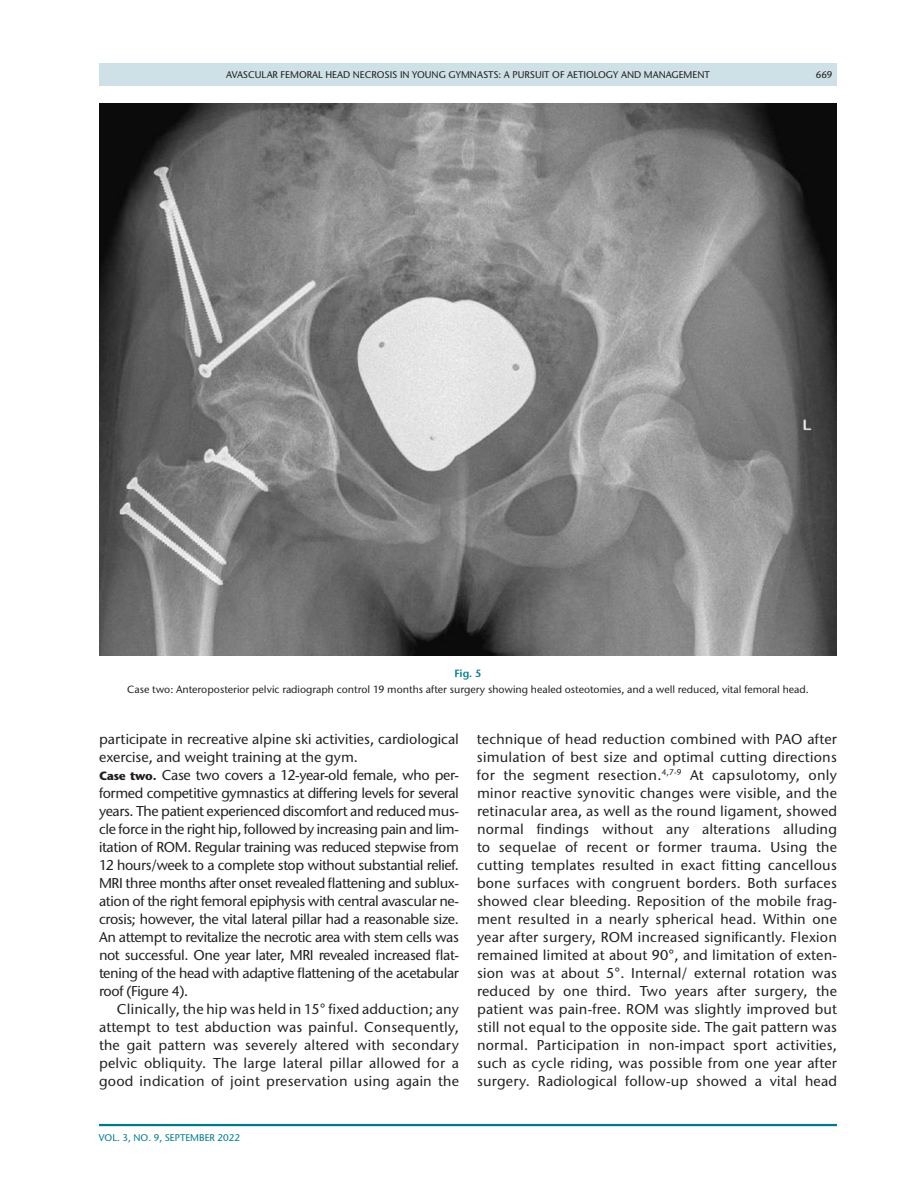
<style>
.page{position:relative;width:918px;height:1188px;background:#fff}
.page>*{position:absolute;margin:0;border:0;box-sizing:border-box;transform-origin:0 0}
.t1{font:500 14.25px/18px "Stone Sans ITC Pro";letter-spacing:-.025em;color:#231f20;text-align:justify}
.t2{font:500 10.5px "Stone Sans ITC Pro";color:#231f20}
.t3{font:600 10.5px "Stone Sans ITC Pro";color:#007c89}
.t4{font:500 9.75px "Stone Sans ITC Pro";color:#231f20}
.t5{font:500 9.75px "Stone Sans ITC Pro";color:#007c89}
.s1{font-weight:700;font-size:12px}
</style>
<div class="page">
<hr style="left:99px;top:1124px;width:738px;height:2px;background:#007c89">
<div style="left:99px;top:63px;width:738px;height:23px;background:#cee1e6"></div>
<img style="left:99px;top:104px;width:738px;height:552px">
<p class="t4" style="left:226px;top:68px;width:485px">AVASCULAR FEMORAL HEAD NECROSIS IN YOUNG GYMNASTS: A PURSUIT OF AETIOLOGY AND MANAGEMENT</p>
<p class="t4" style="left:816px;top:68px;width:18px">669</p>
<p class="t3" style="left:454px;top:666px;width:29px">Fig. 5</p>
<p class="t2" style="left:127px;top:683px;width:683px">Case two: Anteroposterior pelvic radiograph control 19 months after surgery showing healed osteotomies, and a well reduced, vital femoral head.</p>
<p class="t1" style="left:99px;top:730px;width:362px;text-align:left">participate in recreative alpine ski activities, cardiological exercise, and weight training at the gym.<br><span class="s1">Case two.</span> Case two covers a 12-year-old female, who per&shy;formed competitive gymnastics at differing levels for several years. The patient experienced discomfort and reduced mus&shy;cle force in the right hip, followed by increasing pain and lim&shy;itation of ROM. Regular training was reduced stepwise from 12 hours/week to a complete stop without substantial relief.<br>MRI three months after onset revealed flattening and sublux&shy;ation of the right femoral epiphysis with central avascular ne&shy;crosis; however, the vital lateral pillar had a reasonable size.<br>An attempt to revitalize the necrotic area with stem cells was not successful. One year later, MRI revealed increased flat&shy;tening of the head with adaptive flattening of the acetabular roof (Figure 4).</p>
<p class="t1" style="left:99px;top:1000px;width:362px;text-indent:18px">Clinically, the hip was held in 15° fixed adduction; any attempt to test abduction was painful. Consequently, the gait pattern was severely altered with secondary pelvic obliquity. The large lateral pillar allowed for a good indication of joint preservation using again the</p>
<p class="t1" style="left:477px;top:730px;width:362px">technique of head reduction combined with PAO after simulation of best size and optimal cutting directions for the segment resection.<sup>4,7-9</sup> At capsulotomy, only minor reactive synovitic changes were visible, and the retinacular area, as well as the round ligament, showed normal findings without any alterations alluding to sequelae of recent or former trauma. Using the cutting templates resulted in exact fitting cancellous bone surfaces with congruent borders. Both surfaces showed clear bleeding. Reposition of the mobile frag&shy;ment resulted in a nearly spherical head. Within one year after surgery, ROM increased significantly. Flexion remained limited at about 90°, and limitation of exten&shy;sion was at about 5°. Internal/ external rotation was reduced by one third. Two years after surgery, the patient was pain-free. ROM was slightly improved but still not equal to the opposite side. The gait pattern was normal. Participation in non-impact sport activities, such as cycle riding, was possible from one year after surgery. Radiological follow-up showed a vital head</p>
<p class="t5" style="left:99px;top:1132px;width:142px">VOL. 3, NO. 9, SEPTEMBER 2022</p>
</div>
